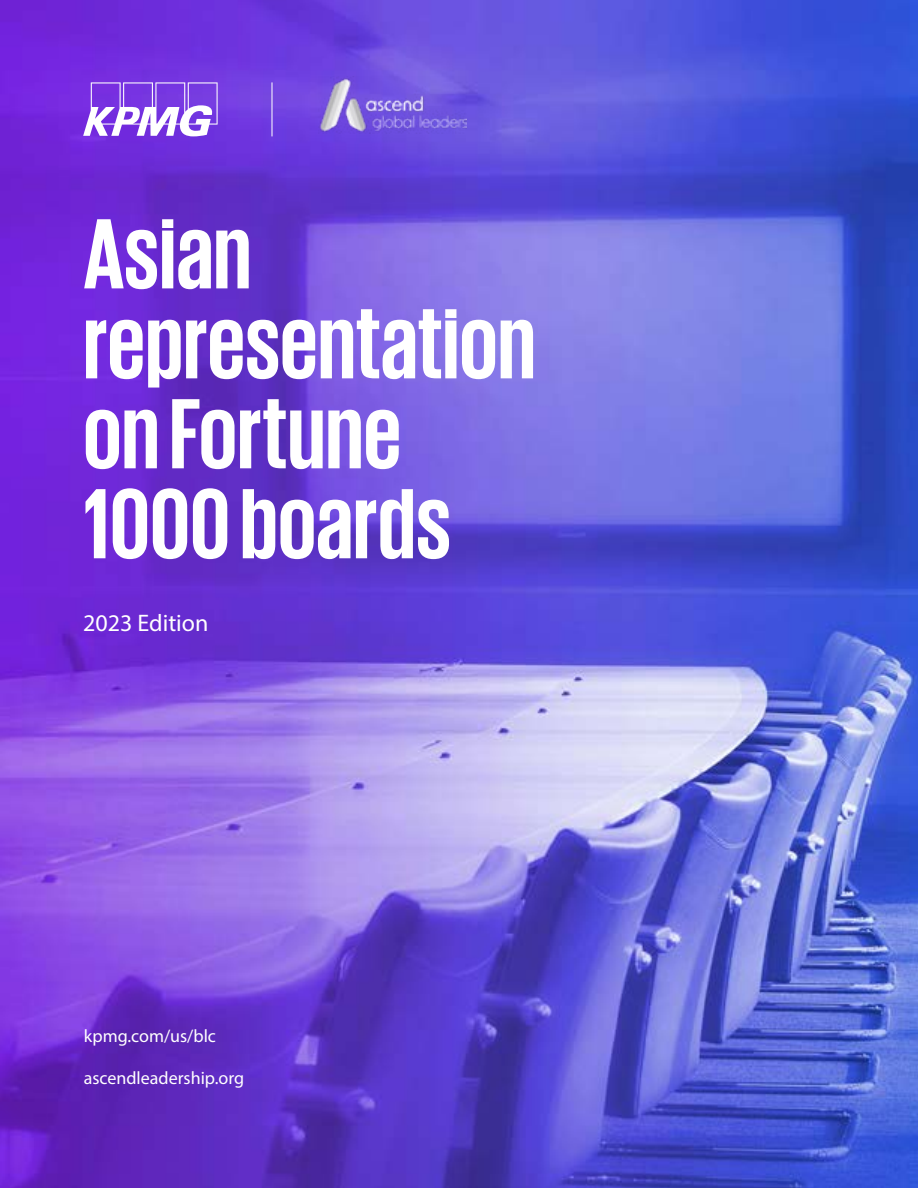
<style>
.page{position:relative;width:918px;height:1188px;background:#fff}
.page>*{position:absolute;margin:0;border:0;box-sizing:border-box;transform-origin:0 0}
.t1{font:700 102px/90px "KPMG";color:#fff}
.t2{font:24px "Myriad Pro";color:#fff}
.t3{font:18px "Myriad Pro";color:#fff}
</style>
<div class="page">
<img style="left:0;top:0;width:918px;height:1188px">
<svg style="left:83px;top:82px;width:135px;height:54px"></svg>
<img style="left:319px;top:76px;width:147px;height:57px">
<hr style="left:272px;top:82px;width:1px;height:54px;background:#fff">
<p class="t1" style="left:83px;top:206px;width:454px">Asian representation on Fortune<br>1000 boards</p>
<p class="t2" style="left:83px;top:608px;width:127px">2023 Edition</p>
<p class="t3" style="left:84px;top:1025px;width:134px">kpmg.com/us/blc</p>
<p class="t3" style="left:84px;top:1067px;width:162px">ascendleadership.org</p>
</div>
